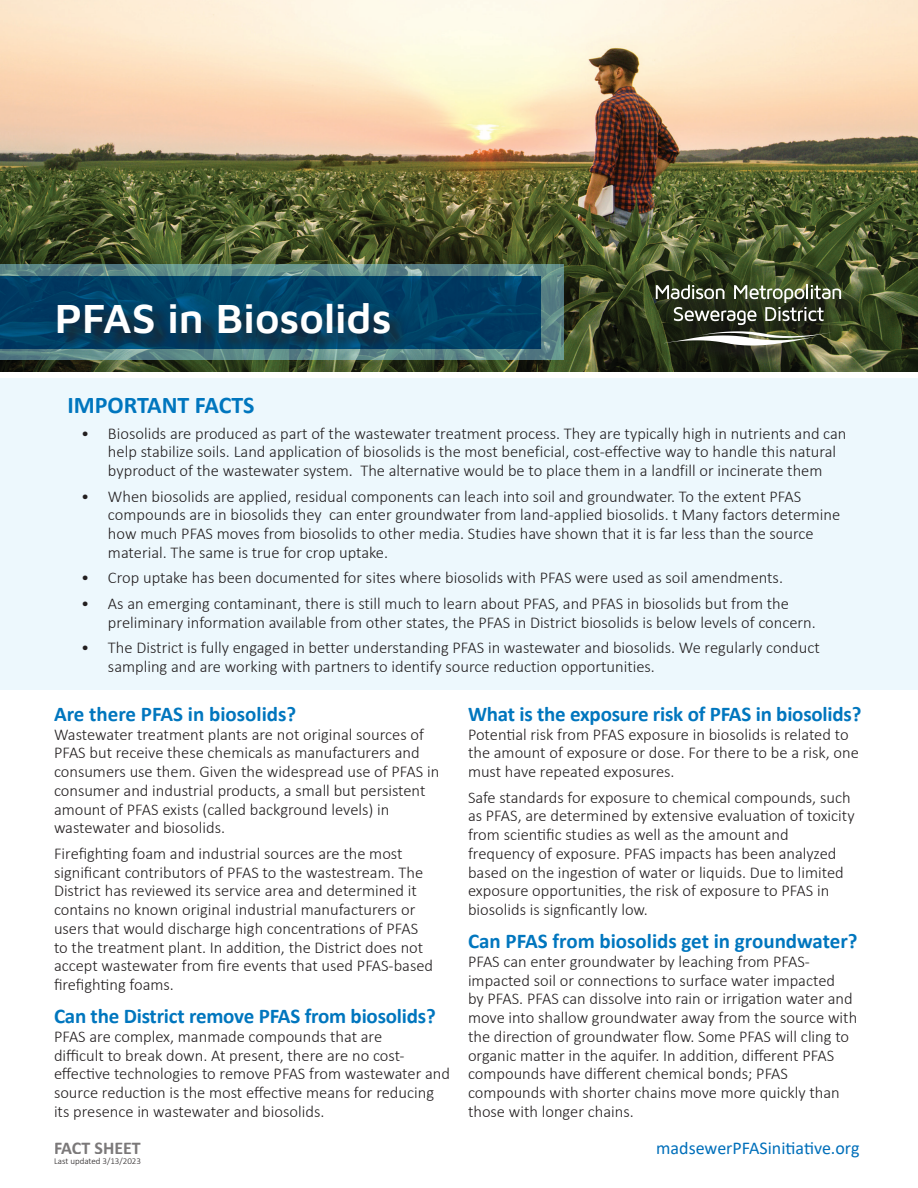
<style>
.page{position:relative;width:918px;height:1188px;background:#fff}
.page>*{position:absolute;margin:0;border:0;box-sizing:border-box;transform-origin:0 0}
.t1{font:600 42px "Maven Pro";color:#fff}
.t2{font:700 24px "Calibri";color:#0076be}
.t3{font:700 21px "Calibri";letter-spacing:-.01em;color:#0076be}
.t4{font:18px "Calibri";color:#006fba}
.t5{font:700 18px "Calibri";color:#231f20}
.t6{font:300 16.5px/18.8px "Calibri";color:#231f20}
.t7{font:300 9px "Calibri";color:#231f20}
</style>
<div class="page">
<img style="left:0;top:0;width:918px;height:372px">
<div style="left:0;top:378px;width:918px;height:312px;background:#edf8fd"></div>
<div style="left:658px;top:288px;width:202px;height:76px;background:#231f20;opacity:.75"></div>
<svg style="left:664px;top:331px;width:168px;height:15px"></svg>
<svg style="left:656px;top:285px;width:185px;height:40px;background:#555d4a"></svg>
<svg style="left:0;top:265px;width:564px;height:95px;background:#628b8a"></svg>
<svg style="left:0;top:276px;width:541px;height:73px;background:#003f66"></svg>
<div style="left:60px;top:305px;width:348px;height:47px;background:#231f20;opacity:.75"></div>
<h1 class="t1" style="left:55px;top:289px;width:338px">PFAS in Biosolids</h1>
<h2 class="t2" style="left:68px;top:388px;width:189px">IMPORTANT FACTS</h2>
<p class="t6" style="left:108px;top:424px;width:740px;text-indent:-27px">• Biosolids are produced as part of the wastewater treatment process. They are typically high in nutrients and can help stabilize soils. Land application of biosolids is the most beneficial, cost-effective way to handle this natural byproduct of the wastewater system. The alternative would be to place them in a landfill or incinerate them</p>
<p class="t6" style="left:108px;top:487px;width:734px;text-indent:-27px">• When biosolids are applied, residual components can leach into soil and groundwater. To the extent PFAS compounds are in biosolids they can enter groundwater from land-applied biosolids. t Many factors determine how much PFAS moves from biosolids to other media. Studies have shown that it is far less than the source material. The same is true for crop uptake.</p>
<p class="t6" style="left:81px;top:568px;width:704px">• Crop uptake has been documented for sites where biosolids with PFAS were used as soil amendments.</p>
<p class="t6" style="left:108px;top:594px;width:709px;text-indent:-27px">• As an emerging contaminant, there is still much to learn about PFAS, and PFAS in biosolids but from the preliminary information available from other states, the PFAS in District biosolids is below levels of concern.</p>
<p class="t6" style="left:108px;top:638px;width:713px;text-indent:-27px">• The District is fully engaged in better understanding PFAS in wastewater and biosolids. We regularly conduct sampling and are working with partners to identify source reduction opportunities.</p>
<p class="t3" style="left:54px;top:699px;width:244px">Are there PFAS in biosolids?</p>
<p class="t6" style="left:54px;top:725px;width:387px">Wastewater treatment plants are not original sources of PFAS but receive these chemicals as manufacturers and consumers use them. Given the widespread use of PFAS in consumer and industrial products, a small but persistent amount of PFAS exists (called background levels) in wastewater and biosolids.</p>
<p class="t6" style="left:54px;top:844px;width:381px">Firefighting foam and industrial sources are the most significant contributors of PFAS to the wastestream. The District has reviewed its service area and determined it contains no known original industrial manufacturers or users that would discharge high concentrations of PFAS to the treatment plant. In addition, the District does not accept wastewater from fire events that used PFAS-based firefighting foams.</p>
<p class="t3" style="left:54px;top:1001px;width:383px">Can the District remove PFAS from biosolids?</p>
<p class="t6" style="left:54px;top:1027px;width:398px">PFAS are complex, manmade compounds that are<br>difficult to break down. At present, there are no cost&shy;effective technologies to remove PFAS from wastewater and source reduction is the most effective means for reducing its presence in wastewater and biosolids.</p>
<p class="t3" style="left:468px;top:699px;width:395px">What is the exposure risk of PFAS in biosolids?</p>
<p class="t6" style="left:468px;top:725px;width:392px">Potential risk from PFAS exposure in biosolids is related to the amount of exposure or dose. For there to be a risk, one must have repeated exposures.</p>
<p class="t6" style="left:468px;top:788px;width:388px">Safe standards for exposure to chemical compounds, such as PFAS, are determined by extensive evaluation of toxicity from scientific studies as well as the amount and frequency of exposure. PFAS impacts has been analyzed based on the ingestion of water or liquids. Due to limited exposure opportunities, the risk of exposure to PFAS in biosolids is signficantly low.</p>
<p class="t3" style="left:468px;top:926px;width:391px">Can PFAS from biosolids get in groundwater?</p>
<p class="t6" style="left:468px;top:952px;width:391px">PFAS can enter groundwater by leaching from PFAS&shy;impacted soil or connections to surface water impacted<br>by PFAS. PFAS can dissolve into rain or irrigation water and move into shallow groundwater away from the source with the direction of groundwater flow. Some PFAS will cling to organic matter in the aquifer. In addition, different PFAS compounds have different chemical bonds; PFAS compounds with shorter chains move more quickly than those with longer chains.</p>
<p class="t5" style="left:54px;top:1135px;width:88px">FACT SHEET</p>
<p class="t4" style="left:656px;top:1135px;width:205px">madsewerPFASinitiative.org</p>
<p class="t7" style="left:54px;top:1156px;width:89px">Last updated 3/13/2023</p>
</div>
